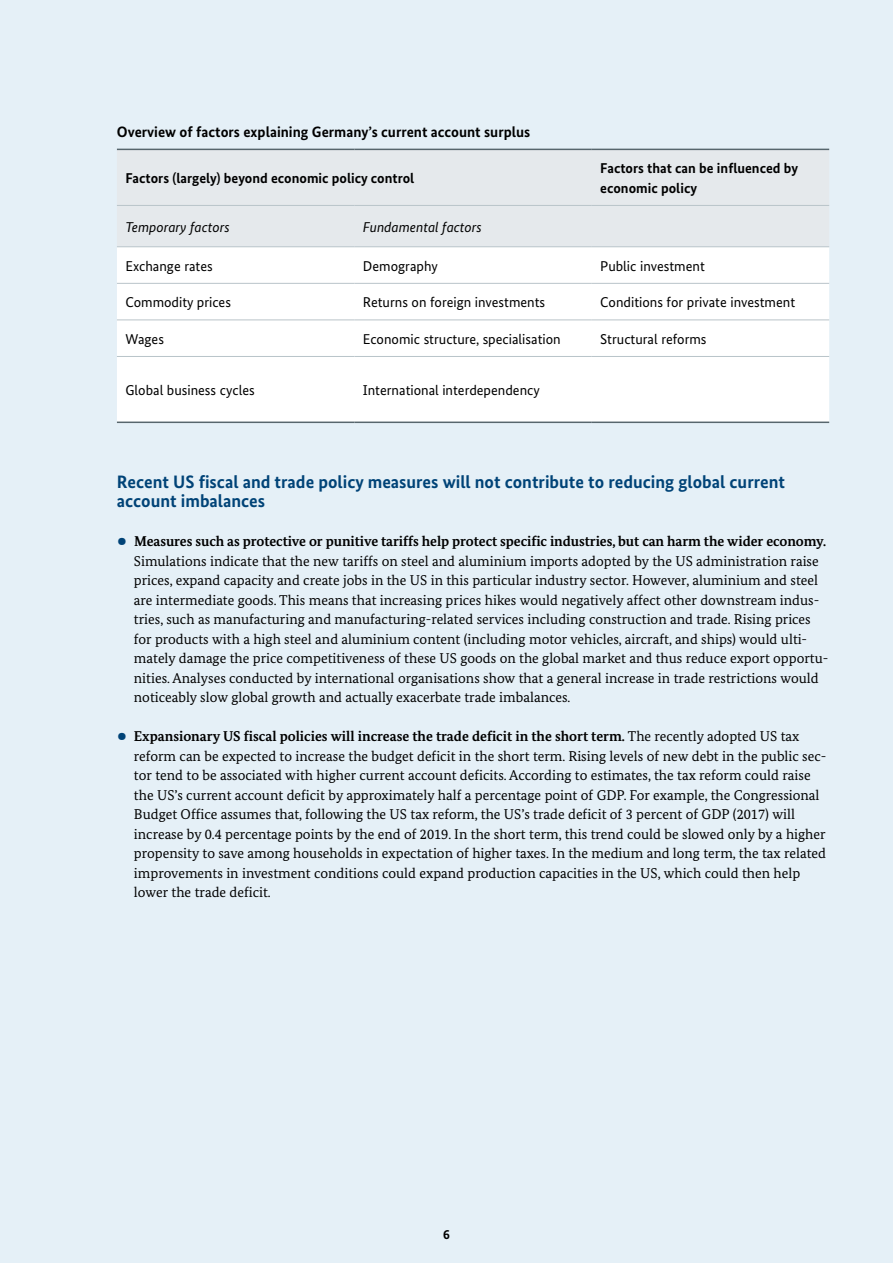
<style>
.page{position:relative;width:893px;height:1263px;background:#e5f0f7}
.page>*{position:absolute;margin:0;border:0;box-sizing:border-box;transform-origin:0 0}
.t1{font:700 18px/19.5px "Bundes Sans";color:#004377}
.t2{font:700 15px "Bundes Sans";color:#000}
.t3{font:14.25px/19.5px "Bundes Serif";color:#000}
.t4{font:14.25px "Bundes Sans";color:#000}
.t5{font:700 14.25px/19.5px "Bundes Sans";color:#000}
.t6{font:italic 14.25px "Bundes Sans";color:#000}
.t7{font:700 13.5px "Bundes Sans";color:#000}
.s1{font-weight:700;font-size:31.5px;color:#004377}
.s2{font-weight:700}
</style>
<div class="page">
<div style="left:117px;top:150px;width:712px;height:96px;background:#e5e9ec"></div>
<div style="left:117px;top:248px;width:712px;height:174px;background:#fff"></div>
<hr style="left:117px;top:205px;width:237px;height:1px;background:#b9c4c9">
<hr style="left:354px;top:205px;width:238px;height:1px;background:#b9c4c9">
<hr style="left:592px;top:205px;width:237px;height:1px;background:#b9c4c9">
<hr style="left:117px;top:246px;width:237px;height:1px;background:#b9c4c9">
<hr style="left:354px;top:246px;width:238px;height:1px;background:#b9c4c9">
<hr style="left:592px;top:246px;width:237px;height:1px;background:#b9c4c9">
<hr style="left:117px;top:283px;width:237px;height:1px;background:#b9c4c9">
<hr style="left:354px;top:283px;width:238px;height:1px;background:#b9c4c9">
<hr style="left:592px;top:283px;width:237px;height:1px;background:#b9c4c9">
<hr style="left:117px;top:319px;width:237px;height:1px;background:#b9c4c9">
<hr style="left:354px;top:319px;width:238px;height:1px;background:#b9c4c9">
<hr style="left:592px;top:319px;width:237px;height:1px;background:#b9c4c9">
<hr style="left:117px;top:356px;width:237px;height:1px;background:#b9c4c9">
<hr style="left:354px;top:356px;width:238px;height:1px;background:#b9c4c9">
<hr style="left:592px;top:356px;width:237px;height:1px;background:#b9c4c9">
<hr style="left:117px;top:149px;width:237px;height:1px;background:#57666d">
<hr style="left:354px;top:149px;width:238px;height:1px;background:#57666d">
<hr style="left:592px;top:149px;width:237px;height:1px;background:#57666d">
<hr style="left:117px;top:422px;width:237px;height:1px;background:#57666d">
<hr style="left:354px;top:422px;width:238px;height:1px;background:#57666d">
<hr style="left:592px;top:422px;width:237px;height:1px;background:#57666d">
<p class="t2" style="left:117px;top:122px;width:415px">Overview of factors explaining Germany’s current account surplus</p>
<p class="t5" style="left:125px;top:168px;width:290px">Factors (largely) beyond economic policy control</p>
<p class="t5" style="left:600px;top:158px;width:199px">Factors that can be influenced by economic policy</p>
<p class="t6" style="left:125px;top:218px;width:106px">Temporary factors</p>
<p class="t6" style="left:363px;top:218px;width:120px">Fundamental factors</p>
<p class="t4" style="left:125px;top:257px;width:89px">Exchange rates</p>
<p class="t4" style="left:363px;top:257px;width:77px">Demography</p>
<p class="t4" style="left:600px;top:257px;width:106px">Public investment</p>
<p class="t4" style="left:125px;top:294px;width:107px">Commodity prices</p>
<p class="t4" style="left:363px;top:294px;width:184px">Returns on foreign investments</p>
<p class="t4" style="left:600px;top:294px;width:196px">Conditions for private investment</p>
<p class="t4" style="left:125px;top:330px;width:40px">Wages</p>
<p class="t4" style="left:363px;top:330px;width:199px">Economic structure, specialisation</p>
<p class="t4" style="left:600px;top:330px;width:108px">Structural reforms</p>
<p class="t4" style="left:125px;top:381px;width:131px">Global business cycles</p>
<p class="t4" style="left:363px;top:381px;width:179px">International interdependency</p>
<p class="t1" style="left:117px;top:471px;width:670px">Recent US fiscal and trade policy measures will not contribute to reducing global current account imbalances</p>
<p class="t3" style="left:134px;top:531px;width:696px;text-indent:-17px"><span class="s1">•</span> <span class="s2">Measures such as protective or punitive tariffs help protect specific industries, but can harm the wider economy.<br></span>Simulations indicate that the new tariffs on steel and aluminium imports adopted by the US administration raise prices, expand capacity and create jobs in the US in this particular industry sector. However, aluminium and steel are intermediate goods. This means that increasing prices hikes would negatively affect other downstream indus&shy;tries, such as manufacturing and manufacturing-related services including construction and trade. Rising prices for products with a high steel and aluminium content (including motor vehicles, aircraft, and ships) would ulti&shy;mately damage the price competitiveness of these US goods on the global market and thus reduce export opportu&shy;nities. Analyses conducted by international organisations show that a general increase in trade restrictions would noticeably slow global growth and actually exacerbate trade imbalances.</p>
<p class="t3" style="left:134px;top:726px;width:694px;text-indent:-17px"><span class="s1">•</span> <span class="s2">Expansionary US fiscal policies will increase the trade deficit in the short term.</span> The recently adopted US tax reform can be expected to increase the budget deficit in the short term. Rising levels of new debt in the public sec&shy;tor tend to be associated with higher current account deficits. According to estimates, the tax reform could raise the US’s current account deficit by approximately half a percentage point of GDP. For example, the Congressional Budget Office assumes that, following the US tax reform, the US’s trade deficit of 3 percent of GDP (2017) will increase by 0.4 percentage points by the end of 2019. In the short term, this trend could be slowed only by a higher propensity to save among households in expectation of higher taxes. In the medium and long term, the tax related improvements in investment conditions could expand production capacities in the US, which could then help lower the trade deficit.</p>
<p class="t7" style="left:443px;top:1226px;width:8px">6</p>
</div>
